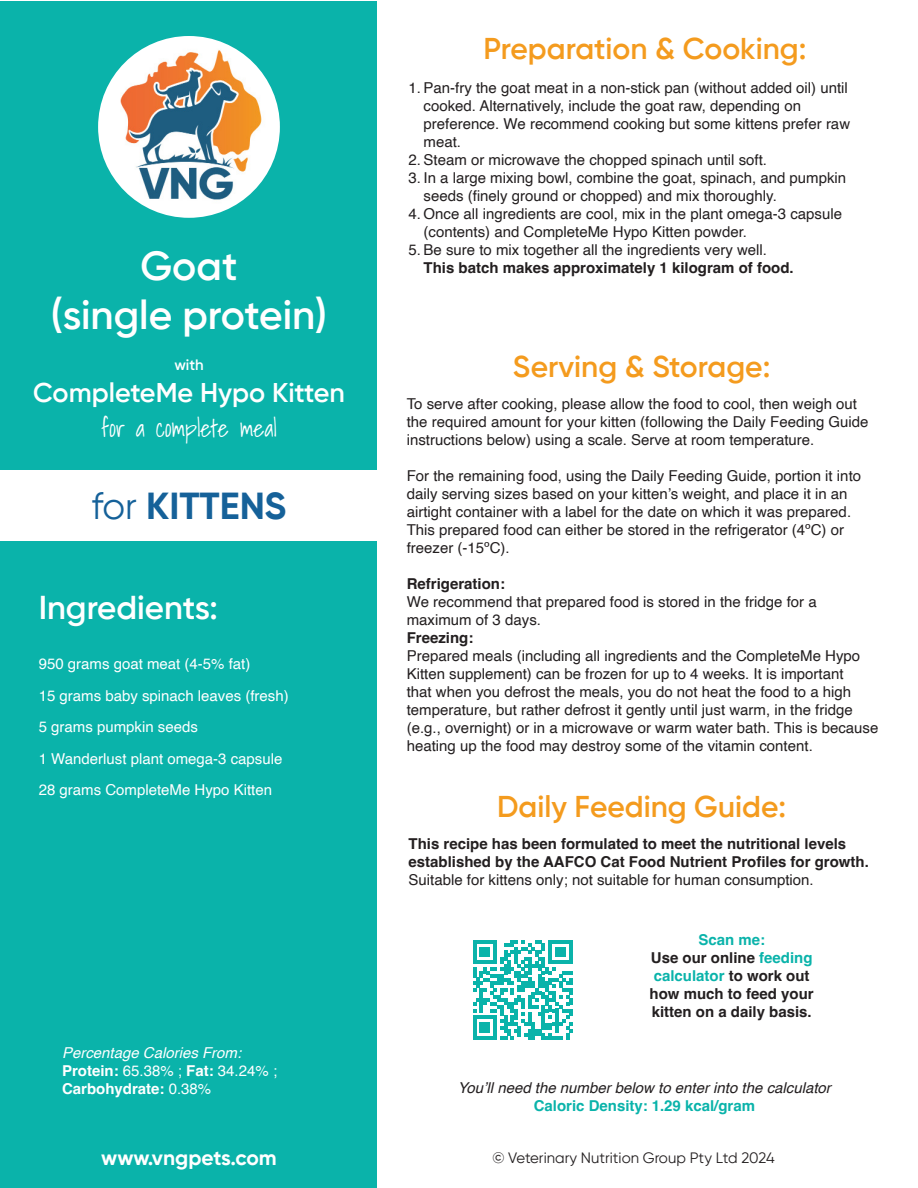
<style>
.page{position:relative;width:918px;height:1188px;background:#fff}
.page>*{position:absolute;margin:0;border:0;box-sizing:border-box;transform-origin:0 0}
.t1{font:600 40.5px/48.6px "Gilroy";color:#fff;text-align:center}
.t2{font:700 37.5px "Gilroy";color:#156199}
.t3{font:600 33px "Gilroy";color:#fff}
.t4{font:600 30px "Gilroy";color:#f49b1e}
.t5{font:600 27px "Gilroy";color:#fff}
.t6{font:300 24px "Shadows Into";color:#fff}
.t7{font:700 21px "Gilroy";color:#fff}
.t8{font:15px/18px "Helvetica";color:#231f20}
.t9{font:700 15px/18px "Helvetica";color:#231f20}
.t10{font:15px "Helvetica";color:#fff}
.t11{font:italic 15px "Helvetica";color:#231f20}
.t12{font:700 15px/18px "Helvetica";color:#fff}
.t13{font:15px "Gilroy";color:#231f20}
.t14{font:700 15px "Helvetica";color:#0ab3aa}
.t15{font:italic 15px "Helvetica";color:#fff}
.t16{font:600 15px "Gilroy";color:#fff}
.s1{font-weight:400}
.s2{font-weight:700}
.s3{color:#0ab3aa}
</style>
<div class="page">
<div style="left:1px;top:1px;width:376px;height:1186px;background:#0ab3aa"></div>
<img style="left:98px;top:36px;width:182px;height:182px;border-radius:91px">
<div style="left:0;top:471px;width:378px;height:70px;background:#fff"></div>
<svg style="left:473px;top:940px;width:100px;height:100px"></svg>
<p class="t1" style="left:51px;top:241px;width:278px">Goat<br>(single protein)</p>
<p class="t16" style="left:174px;top:355px;width:31px">with</p>
<p class="t5" style="left:33px;top:376px;width:313px">CompleteMe Hypo Kitten</p>
<p class="t6" style="left:101px;top:408px;width:177px">for a complete meal</p>
<p class="t2" style="left:92px;top:483px;width:196px"><span class="s1">for</span> KITTENS</p>
<p class="t3" style="left:39px;top:587px;width:181px">Ingredients:</p>
<p class="t10" style="left:39px;top:652px;width:213px">950 grams goat meat (4-5% fat)</p>
<p class="t10" style="left:39px;top:684px;width:252px">15 grams baby spinach leaves (fresh)</p>
<p class="t10" style="left:39px;top:715px;width:161px">5 grams pumpkin seeds</p>
<p class="t10" style="left:39px;top:747px;width:245px">1 Wanderlust plant omega-3 capsule</p>
<p class="t10" style="left:39px;top:778px;width:235px">28 grams CompleteMe Hypo Kitten</p>
<p class="t15" style="left:62px;top:1041px;width:181px">Percentage Calories From:</p>
<p class="t12" style="left:62px;top:1063px;width:217px">Protein: <span class="s1">65.38% ;</span> Fat: <span class="s1">34.24% ;<br></span>Carbohydrate: <span class="s1">0.38%</span></p>
<p class="t4" style="left:484px;top:30px;width:324px">Preparation &amp; Cooking:</p>
<p class="t8" style="left:424px;top:79px;width:428px;text-indent:-15px">1. Pan-fry the goat meat in a non-stick pan (without added oil) until cooked. Alternatively, include the goat raw, depending on preference. We recommend cooking but some kittens prefer raw meat.</p>
<p class="t8" style="left:409px;top:151px;width:360px">2. Steam or microwave the chopped spinach until soft.</p>
<p class="t8" style="left:424px;top:169px;width:424px;text-indent:-15px">3. In a large mixing bowl, combine the goat, spinach, and pumpkin seeds (finely ground or chopped) and mix thoroughly.</p>
<p class="t8" style="left:424px;top:205px;width:420px;text-indent:-15px">4. Once all ingredients are cool, mix in the plant omega-3 capsule (contents) and CompleteMe Hypo Kitten powder.</p>
<p class="t8" style="left:424px;top:241px;width:372px;text-indent:-15px">5. Be sure to mix together all the ingredients very well.<br><span class="s2">This batch makes approximately 1 kilogram of food.</span></p>
<p class="t4" style="left:513px;top:348px;width:259px">Serving &amp; Storage:</p>
<p class="t8" style="left:407px;top:395px;width:463px">To serve after cooking, please allow the food to cool, then weigh out the required amount for your kitten (following the Daily Feeding Guide instructions below) using a scale. Serve at room temperature.</p>
<p class="t8" style="left:407px;top:467px;width:456px">For the remaining food, using the Daily Feeding Guide, portion it into daily serving sizes based on your kitten’s weight, and place it in an airtight container with a label for the date on which it was prepared.<br>This prepared food can either be stored in the refrigerator (4ºC) or freezer (-15ºC).</p>
<p class="t9" style="left:407px;top:576px;width:100px">Refrigeration:</p>
<p class="t8" style="left:407px;top:593px;width:411px">We recommend that prepared food is stored in the fridge for a maximum of 3 days.</p>
<p class="t9" style="left:407px;top:630px;width:68px">Freezing:</p>
<p class="t8" style="left:407px;top:647px;width:473px">Prepared meals (including all ingredients and the CompleteMe Hypo Kitten supplement) can be frozen for up to 4 weeks. It is important<br>that when you defrost the meals, you do not heat the food to a high temperature, but rather defrost it gently until just warm, in the fridge (e.g., overnight) or in a microwave or warm water bath. This is because heating up the food may destroy some of the vitamin content.</p>
<p class="t4" style="left:497px;top:788px;width:291px">Daily Feeding Guide:</p>
<p class="t9" style="left:409px;top:837px;width:462px">This recipe has been formulated to meet the nutritional levels established by the AAFCO Cat Food Nutrient Profiles for growth.<br><span class="s1">Suitable for kittens only; not suitable for human consumption.</span></p>
<p class="t9" style="left:650px;top:933px;width:166px;text-align:center"><span class="s3">Scan me:<br></span>Use our online <span class="s3">feeding calculator</span> to work out how much to feed your kitten on a daily basis.</p>
<p class="t11" style="left:458px;top:1076px;width:374px">You’ll need the number below to enter into the calculator</p>
<p class="t14" style="left:534px;top:1096px;width:223px">Caloric Density: 1.29 kcal/gram</p>
<p class="t7" style="left:101px;top:1145px;width:177px">www.vngpets.com</p>
<p class="t13" style="left:492px;top:1149px;width:284px">© Veterinary Nutrition Group Pty Ltd 2024</p>
</div>
